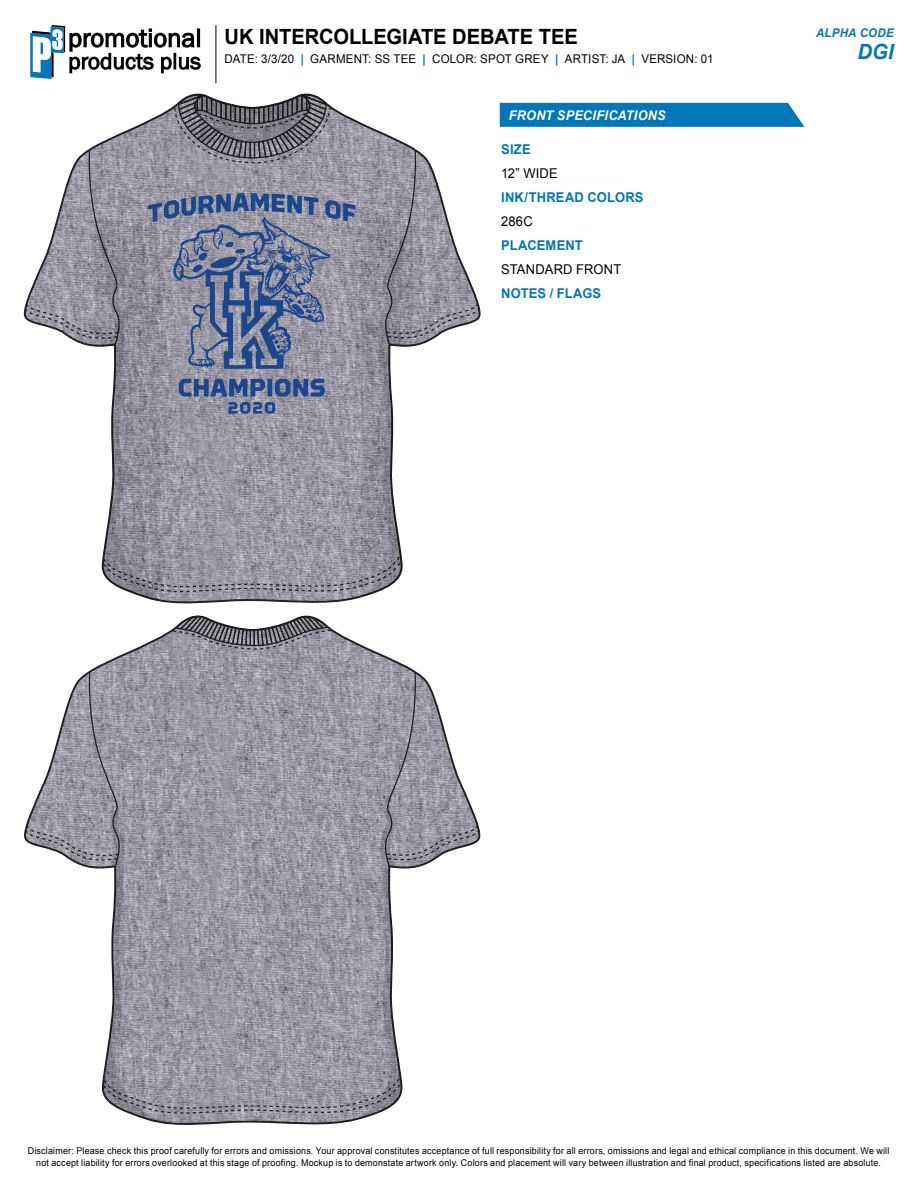
<style>
.page{position:relative;width:918px;height:1188px;background:#fff}
.page>*{position:absolute;margin:0;border:0;box-sizing:border-box;transform-origin:0 0}
.t1{font:700 21px "Arial";letter-spacing:-.005em;color:#000;scale:.96 1}
.t2{font:italic 700 21px "Arial";color:#0076bb;scale:.96 1}
.t3{font:700 13.5px "Arial";letter-spacing:.015em;color:#0076bb;scale:.96 1}
.t4{font:13.5px "Arial";letter-spacing:.01em;color:#000;scale:.96 1}
.t5{font:italic 700 13.2px "Arial";letter-spacing:.02em;color:#fff;scale:.96 1}
.t6{font:12px "Arial";letter-spacing:.015em;color:#000;scale:.96 1}
.t7{font:italic 700 12px "Arial";letter-spacing:.015em;color:#0076bb;scale:.96 1}
.t8{font:9.3px/11.2px "Arial";letter-spacing:.02em;color:#000;text-align:center;scale:.96 1}
.s1{font-weight:700;color:#0076bb}
</style>
<div class="page">
<svg style="left:89px;top:629px;width:392px;height:496px"></svg>
<svg style="left:172px;top:615px;width:161px;height:35px"></svg>
<svg style="left:24px;top:671px;width:456px;height:450px"></svg>
<hr style="left:216px;top:25px;width:1px;height:58px;background:#000">
<svg style="left:30px;top:25px;width:171px;height:54px"></svg>
<div style="left:500px;top:103px;width:304px;height:24px;background:#0076bb"></div>
<svg style="left:24px;top:93px;width:457px;height:507px"></svg>
<h1 class="t1" style="left:225px;top:23px;width:370px">UK INTERCOLLEGIATE DEBATE TEE</h1>
<p class="t7" style="left:816px;top:25px;width:82px">ALPHA CODE</p>
<p class="t6" style="left:225px;top:51px;width:74px">DATE: 3/3/20</p>
<h1 class="t2" style="left:858px;top:38px;width:39px">DGI</h1>
<p class="t6" style="left:301px;top:51px;width:431px"><span class="s1">|</span> GARMENT: SS TEE <span class="s1">|</span> COLOR: SPOT GREY <span class="s1">|</span> ARTIST: JA <span class="s1">|</span> VERSION: 01</p>
<h3 class="t5" style="left:509px;top:107px;width:165px">FRONT SPECIFICATIONS</h3>
<h2 class="t3" style="left:501px;top:140px;width:32px">SIZE</h2>
<h2 class="t4" style="left:501px;top:164px;width:61px">12” WIDE</h2>
<h2 class="t3" style="left:501px;top:188px;width:150px">INK/THREAD COLORS</h2>
<h2 class="t4" style="left:501px;top:212px;width:34px">286C</h2>
<h2 class="t3" style="left:501px;top:236px;width:87px">PLACEMENT</h2>
<h2 class="t4" style="left:501px;top:260px;width:127px">STANDARD FRONT</h2>
<h2 class="t3" style="left:501px;top:284px;width:106px">NOTES / FLAGS</h2>
<p class="t8" style="left:28px;top:1146px;width:899px">Disclaimer: Please check this proof carefully for errors and omissions. Your approval constitutes acceptance of full responsibility for all errors, omissions and legal and ethical compliance in this document. We will not accept liability for errors overlooked at this stage of proofing. Mockup is to demonstate artwork only. Colors and placement will vary between illustration and final product, specifications listed are absolute.</p>
</div>
